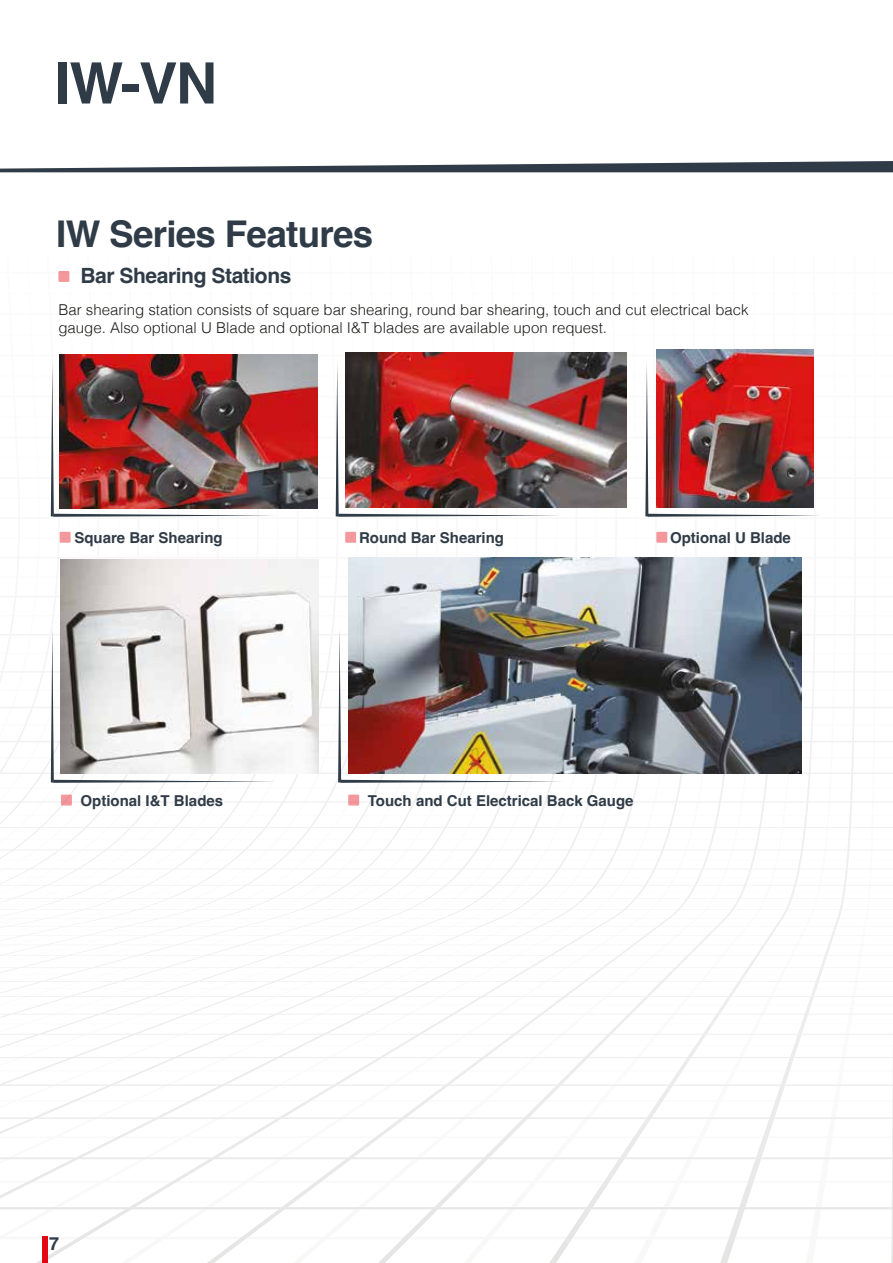
<style>
.page{position:relative;width:893px;height:1263px;background:#fff}
.page>*{position:absolute;margin:0;border:0;box-sizing:border-box;transform-origin:0 0}
.t1{font:700 57.15px "Helvetica";color:#2f3b47}
.t2{font:700 36.75px "Helvetica";letter-spacing:-.02em;color:#2f3b47}
.t3{font:700 21px "Helvetica";letter-spacing:-.02em;color:#2f3b47}
.t4{font:700 18px "Helvetica";color:#2f3b47}
.t5{font:300 15px/18px "Helvetica";color:#1d1d1b}
.t6{font:700 15px "Helvetica";color:#2f3b47}
</style>
<div class="page">
<div style="left:42px;top:1237px;width:6px;height:26px;background:#e30613"></div>
<svg style="left:0;top:161px;width:893px;height:11px"></svg>
<div style="left:58px;top:271px;width:11px;height:11px;background:#f3999e"></div>
<div style="left:60px;top:532px;width:11px;height:11px;background:#f3999e"></div>
<div style="left:61px;top:795px;width:11px;height:10px;background:#f2989e"></div>
<div style="left:348px;top:795px;width:11px;height:10px;background:#f3999e"></div>
<svg style="left:51px;top:363px;width:225px;height:154px"></svg>
<svg style="left:51px;top:629px;width:223px;height:154px"></svg>
<svg style="left:336px;top:365px;width:222px;height:152px"></svg>
<svg style="left:645px;top:363px;width:173px;height:154px"></svg>
<svg style="left:338px;top:631px;width:225px;height:152px"></svg>
<img style="left:60px;top:354px;width:258px;height:154px">
<img style="left:345px;top:352px;width:282px;height:156px">
<img style="left:656px;top:350px;width:157px;height:157px">
<img style="left:61px;top:560px;width:258px;height:213px">
<img style="left:348px;top:558px;width:453px;height:215px">
<div style="left:345px;top:532px;width:11px;height:11px;background:#f3999e"></div>
<div style="left:656px;top:532px;width:11px;height:11px;background:#f3999e"></div>
<h1 class="t1" style="left:55px;top:49px;width:164px">IW-VN</h1>
<h2 class="t2" style="left:56px;top:212px;width:318px">IW Series Features</h2>
<h3 class="t3" style="left:80px;top:263px;width:212px">Bar Shearing Stations</h3>
<p class="t5" style="left:58px;top:300px;width:692px">Bar shearing station consists of square bar shearing, round bar shearing, touch and cut electrical back gauge. Also optional U Blade and optional I&amp;T blades are available upon request.</p>
<p class="t6" style="left:74px;top:528px;width:150px">Square Bar Shearing</p>
<p class="t6" style="left:359px;top:528px;width:147px">Round Bar Shearing</p>
<p class="t6" style="left:670px;top:528px;width:122px">Optional U Blade</p>
<p class="t6" style="left:81px;top:791px;width:144px">Optional I&amp;T Blades</p>
<p class="t6" style="left:368px;top:791px;width:267px">Touch and Cut Electrical Back Gauge</p>
<p class="t4" style="left:49px;top:1232px;width:12px">7</p>
</div>
